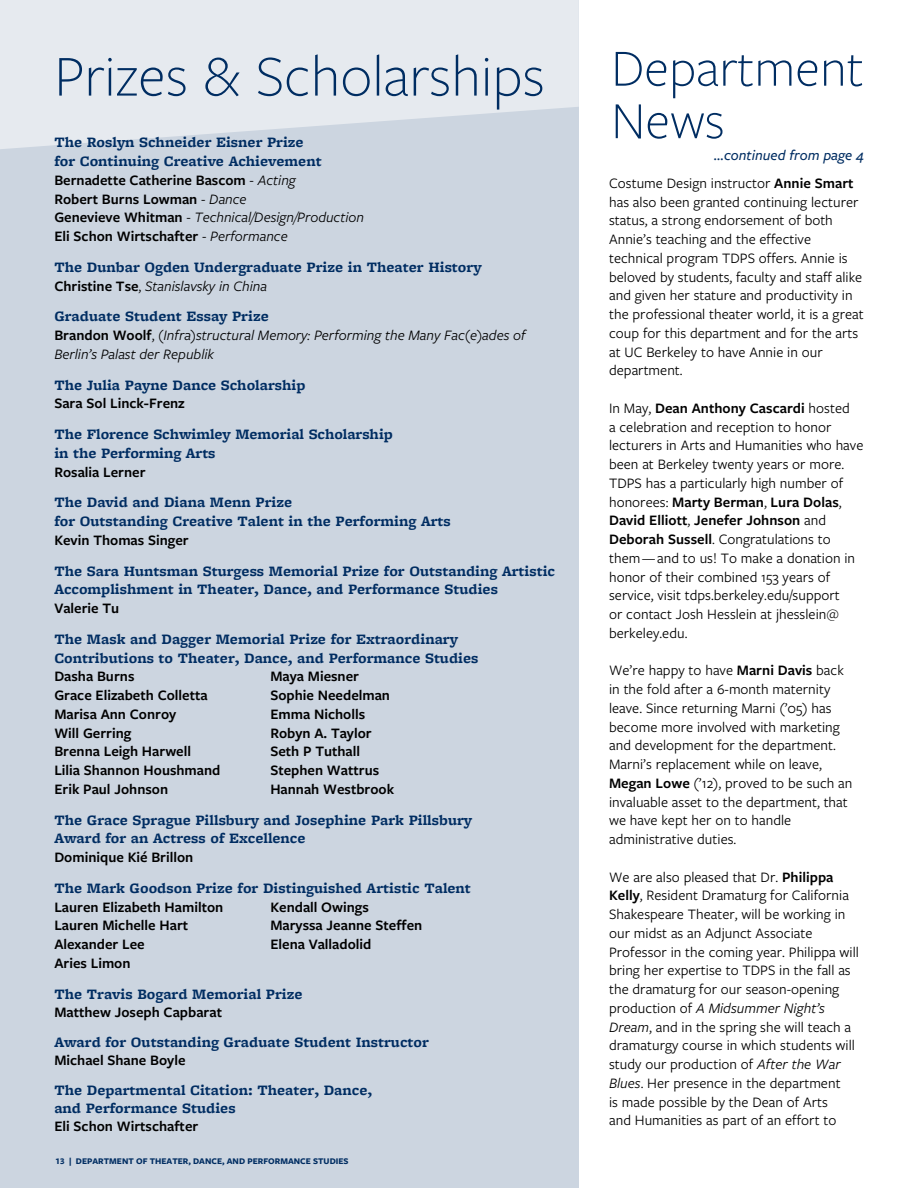
<style>
.page{position:relative;width:918px;height:1188px;background:#fff}
.page>*{position:absolute;margin:0;border:0;box-sizing:border-box;transform-origin:0 0}
.t1{font:300 60px "Freight Sans Pro";color:#002d62}
.t2{font:300 54px/52.5px "Freight Sans Pro";color:#002d62}
.t3{font:15px/18.8px "Freight Sans Pro";color:#000}
.t4{font:700 15px/18.8px "Freight Micro Pro";color:#002d62}
.t5{font:600 15px/18.8px "Freight Sans Pro";color:#000}
.t6{font:italic 15px/18.8px "Freight Sans Pro";color:#000}
.t7{font:italic 500 15px "Freight Sans Pro";color:#002d62}
.t8{font:700 9px "Freight Sans Pro";color:#002d62}
.s1{font-weight:400}
.s2{font-weight:400;font-style:italic}
.s3{font-weight:600;font-style:normal}
.s4{font-style:normal}
.s5{font-weight:600}
.s6{font-style:italic}
</style>
<div class="page">
<div style="left:0;top:0;width:579px;height:1188px;background:#ccd5e0"></div>
<svg style="left:0;top:0;width:579px;height:149px;background:#e2e7ec"></svg>
<h1 class="t1" style="left:54px;top:36px;width:492px">Prizes &amp; Scholarships</h1>
<p class="t4" style="left:54px;top:133px;width:269px">The Roslyn Schneider Eisner Prize for Continuing Creative Achievement</p>
<p class="t5" style="left:54px;top:170px;width:311px">Bernadette Catherine Bascom <span class="s1">-</span> <span class="s2">Acting<br></span>Robert Burns Lowman <span class="s1">-</span> <span class="s2">Dance<br></span>Genevieve Whitman <span class="s1">-</span> <span class="s2">Technical/Design/Production </span>Eli Schon Wirtschafter <span class="s1">-</span> <span class="s2">Performance</span></p>
<p class="t4" style="left:54px;top:257px;width:429px">The Dunbar Ogden Undergraduate Prize in Theater History</p>
<p class="t6" style="left:54px;top:276px;width:214px"><span class="s3">Christine Tse</span><span class="s4">,</span> Stanislavsky in China</p>
<p class="t4" style="left:54px;top:307px;width:216px">Graduate Student Essay Prize</p>
<p class="t6" style="left:54px;top:325px;width:473px"><span class="s3">Brandon Woolf</span><span class="s4">,</span> (Infra)structural Memory: Performing the Many Fac(e)ades of<br>Berlin’s Palast der Republik</p>
<p class="t4" style="left:54px;top:375px;width:253px">The Julia Payne Dance Scholarship</p>
<p class="t5" style="left:54px;top:394px;width:132px">Sara Sol Linck-Frenz</p>
<p class="t4" style="left:54px;top:424px;width:340px">The Florence Schwimley Memorial Scholarship in the Performing Arts</p>
<p class="t5" style="left:54px;top:462px;width:93px">Rosalia Lerner</p>
<p class="t4" style="left:54px;top:493px;width:398px">The David and Diana Menn Prize<br>for Outstanding Creative Talent in the Performing Arts</p>
<p class="t5" style="left:54px;top:530px;width:136px">Kevin Thomas Singer</p>
<p class="t4" style="left:54px;top:561px;width:502px">The Sara Huntsman Sturgess Memorial Prize for Outstanding Artistic<br>Accomplishment in Theater, Dance, and Performance Studies</p>
<p class="t5" style="left:54px;top:598px;width:66px">Valerie Tu</p>
<p class="t4" style="left:54px;top:629px;width:426px">The Mask and Dagger Memorial Prize for Extraordinary<br>Contributions to Theater, Dance, and Performance Studies</p>
<p class="t5" style="left:54px;top:667px;width:82px">Dasha Burns</p>
<p class="t5" style="left:270px;top:667px;width:90px">Maya Miesner</p>
<p class="t5" style="left:54px;top:685px;width:190px">Grace Elizabeth Colletta S</p>
<p class="t5" style="left:278px;top:685px;width:113px">ophie Needelman</p>
<p class="t5" style="left:54px;top:704px;width:124px">Marisa Ann Conroy</p>
<p class="t5" style="left:270px;top:704px;width:96px">Emma Nicholls</p>
<p class="t5" style="left:54px;top:723px;width:79px">Will Gerring</p>
<p class="t5" style="left:270px;top:723px;width:103px">Robyn A. Taylor</p>
<p class="t5" style="left:54px;top:742px;width:138px">Brenna Leigh Harwell</p>
<p class="t5" style="left:270px;top:742px;width:91px">Seth P Tuthall</p>
<p class="t5" style="left:54px;top:760px;width:196px">Lilia Shannon Houshmand S</p>
<p class="t5" style="left:278px;top:760px;width:102px">tephen Wattrus</p>
<p class="t5" style="left:54px;top:779px;width:115px">Erik Paul Johnson</p>
<p class="t5" style="left:270px;top:779px;width:125px">Hannah Westbrook</p>
<p class="t4" style="left:54px;top:810px;width:419px">The Grace Sprague Pillsbury and Josephine Park Pillsbury<br>Award for an Actress of Excellence</p>
<p class="t5" style="left:54px;top:847px;width:141px">Dominique Kié Brillon</p>
<p class="t4" style="left:54px;top:878px;width:418px">The Mark Goodson Prize for Distinguished Artistic Talent</p>
<p class="t5" style="left:54px;top:897px;width:198px">Lauren Elizabeth Hamilton K</p>
<p class="t5" style="left:279px;top:897px;width:91px">endall Owings</p>
<p class="t5" style="left:54px;top:916px;width:135px">Lauren Michelle Hart</p>
<p class="t5" style="left:270px;top:916px;width:153px">Maryssa Jeanne Steffen</p>
<p class="t5" style="left:54px;top:934px;width:92px">Alexander Lee</p>
<p class="t5" style="left:270px;top:934px;width:103px">Elena Valladolid</p>
<p class="t5" style="left:54px;top:953px;width:78px">Aries Limon</p>
<p class="t4" style="left:54px;top:984px;width:250px">The Travis Bogard Memorial Prize</p>
<p class="t5" style="left:54px;top:1003px;width:169px">Matthew Joseph Capbarat</p>
<p class="t4" style="left:54px;top:1033px;width:376px">Award for Outstanding Graduate Student Instructor</p>
<p class="t5" style="left:54px;top:1051px;width:133px">Michael Shane Boyle</p>
<p class="t4" style="left:54px;top:1081px;width:319px;line-height:18px">The Departmental Citation: Theater, Dance, and Performance Studies</p>
<p class="t5" style="left:54px;top:1117px;width:145px">Eli Schon Wirtschafter</p>
<p class="t8" style="left:56px;top:1155px;width:294px">13 | DEPARTMENT OF THEATER, DANCE, AND PERFORMANCE STUDIES</p>
<h2 class="t2" style="left:611px;top:40px;width:254px">Department<br>News</h2>
<p class="t7" style="left:714px;top:145px;width:151px">...continued from page 4</p>
<p class="t3" style="left:609px;top:173px;width:256px">Costume Design instructor <span class="s5">Annie Smart </span>has also been granted continuing lecturer status, a strong endorsement of both Annie’s teaching and the effective technical program TDPS offers. Annie is beloved by students, faculty and staff alike and given her stature and productivity in the professional theater world, it is a great coup for this department and for the arts at UC Berkeley to have Annie in our department.</p>
<p class="t3" style="left:609px;top:398px;width:256px">In May, <span class="s5">Dean Anthony Cascardi</span> hosted<br>a celebration and reception to honor lecturers in Arts and Humanities who have been at Berkeley twenty years or more.<br>TDPS has a particularly high number of honorees: <span class="s5">Marty Berman</span>, <span class="s5">Lura Dolas</span>, <span class="s5">David Elliott</span>, <span class="s5">Jenefer Johnson</span> and <span class="s5">Deborah Sussell</span>. Congratulations to them—and to us! To make a donation in honor of their combined 153 years of service, visit tdps.berkeley.edu/support<br>or contact Josh Hesslein at jhesslein@ berkeley.edu.</p>
<p class="t3" style="left:609px;top:661px;width:245px">We’re happy to have <span class="s5">Marni Davis</span> back in the fold after a 6-month maternity leave. Since returning Marni (’05) has become more involved with marketing and development for the department.<br>Marni’s replacement while on leave, <span class="s5">Megan Lowe</span> (’12), proved to be such an invaluable asset to the department, that we have kept her on to handle administrative duties.</p>
<p class="t3" style="left:609px;top:867px;width:251px">We are also pleased that Dr. <span class="s5">Philippa Kelly</span>, Resident Dramaturg for California Shakespeare Theater, will be working in our midst as an Adjunct Associate Professor in the coming year. Philippa will bring her expertise to TDPS in the fall as the dramaturg for our season-opening production of <span class="s6">A Midsummer Night’s Dream</span>, and in the spring she will teach a dramaturgy course in which students will study our production of <span class="s6">After the War Blues</span>. Her presence in the department<br>is made possible by the Dean of Arts<br>and Humanities as part of an effort to</p>
</div>
